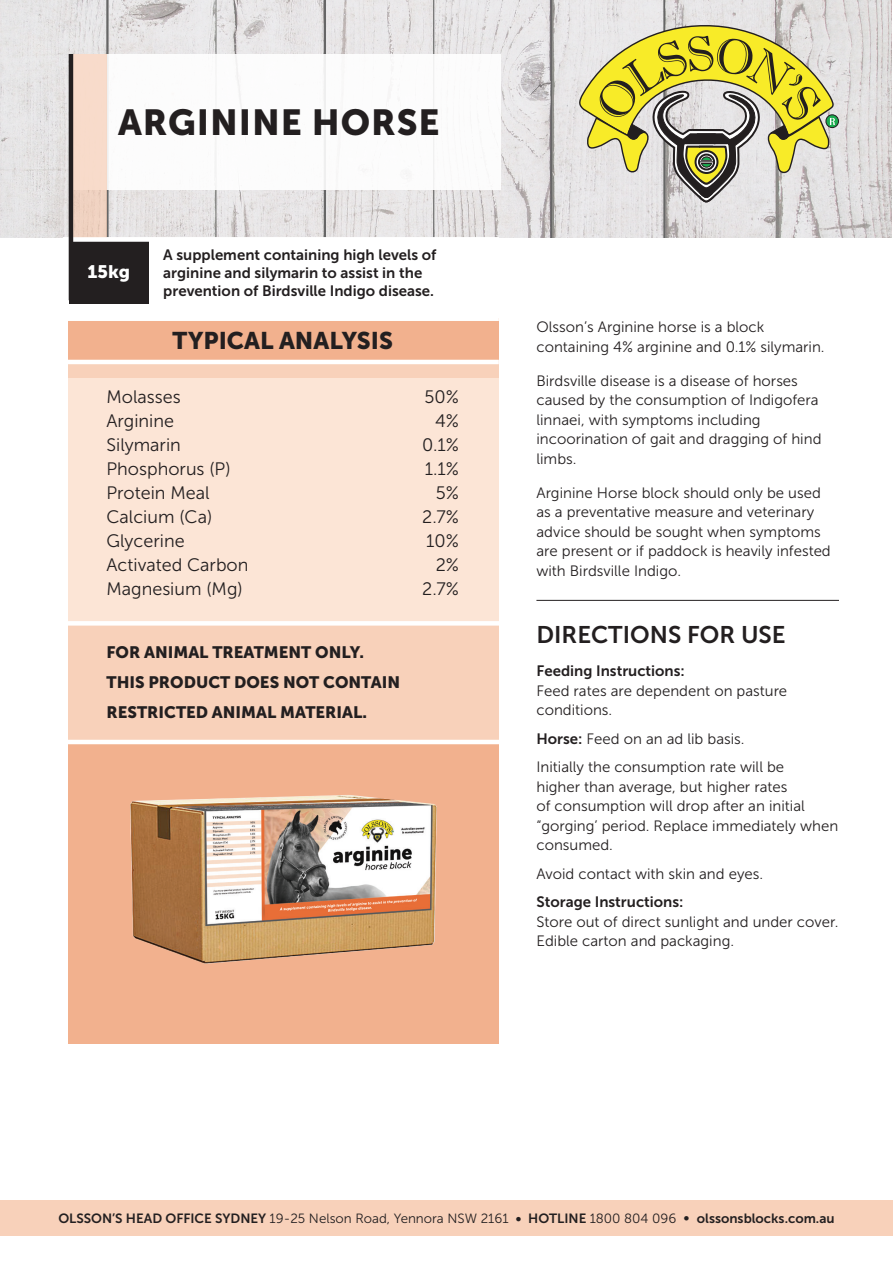
<style>
.page{position:relative;width:893px;height:1263px;background:#fff}
.page>*{position:absolute;margin:0;border:0;box-sizing:border-box;transform-origin:0 0}
.t1{font:36px "Museo Sans 900";letter-spacing:.025em;color:#231f20}
.t2{font:24px "Museo Sans 700";color:#231f20}
.t3{font:24px "Museo Sans 900";color:#231f20}
.t4{font:18px "Museo Sans 300";color:#231f20}
.t5{font:18px "Museo Sans 900";color:#fff}
.t6{font:16.5px/30px "Museo Sans 900";color:#231f20}
.t7{font:15px/19.5px "Museo Sans 300";color:#231f20}
.t8{font:15px/18px "Museo Sans 700";color:#231f20}
.t9{font:13.35px "Museo Sans 700";color:#231f20}
.s1{font-family:"Museo Sans 700"}
.s2{font-family:"Museo Sans 300"}
</style>
<div class="page">
<div style="left:0;top:1200px;width:893px;height:35px;background:#f8d1ba"></div>
<img style="left:0;top:0;width:892px;height:237px">
<div style="left:71px;top:54px;width:429px;height:136px;background:#fff"></div>
<svg style="left:826px;top:115px;width:12px;height:13px"></svg>
<div style="left:825px;top:114px;width:14px;height:14px;border:1px solid #231f20;border-radius:50%"></div>
<svg style="left:579px;top:25px;width:256px;height:177px"></svg>
<div style="left:69px;top:319px;width:430px;height:645px;background:#fce5d6"></div>
<div style="left:69px;top:319px;width:430px;height:59px;background:#f8d1ba"></div>
<div style="left:69px;top:321px;width:430px;height:39px;background:#f2b18e"></div>
<div style="left:63px;top:316px;width:436px;height:5px;background:#fff"></div>
<hr style="left:63px;top:360px;width:436px;height:4px;background:#fff">
<svg style="left:73px;top:54px;width:33px;height:183px;fill:#f8dbca"></svg>
<div style="left:69px;top:239px;width:79px;height:65px;background:#231f20"></div>
<div style="left:69px;top:623px;width:430px;height:117px;background:#f8d1ba"></div>
<div style="left:69px;top:741px;width:430px;height:302px;background:#f2b18e"></div>
<hr style="left:66px;top:740px;width:436px;height:4px;background:#fff">
<img style="left:130px;top:795px;width:307px;height:169px">
<div style="left:63px;top:621px;width:438px;height:5px;background:#fff"></div>
<hr style="left:536px;top:600px;width:303px;height:1px;background:#231f20">
<div style="left:63px;top:237px;width:436px;height:5px;background:#fff"></div>
<hr style="left:69px;top:54px;width:4px;height:246px;background:#231f20">
<p class="t1" style="left:118px;top:102px;width:323px">ARGININE HORSE</p>
<p class="t5" style="left:88px;top:262px;width:44px">15kg</p>
<p class="t8" style="left:163px;top:245px;width:275px">A supplement containing high levels of arginine and silymarin to assist in the prevention of Birdsville Indigo disease.</p>
<p class="t3" style="left:172px;top:327px;width:222px">TYPICAL ANALYSIS</p>
<p class="t4" style="left:106px;top:387px;width:76px">Molasses</p>
<p class="t4" style="left:106px;top:411px;width:69px">Arginine</p>
<p class="t4" style="left:106px;top:435px;width:76px">Silymarin</p>
<p class="t4" style="left:106px;top:459px;width:126px">Phosphorus (P)</p>
<p class="t4" style="left:106px;top:483px;width:105px">Protein Meal</p>
<p class="t4" style="left:106px;top:507px;width:107px">Calcium (Ca)</p>
<p class="t4" style="left:106px;top:531px;width:80px">Glycerine</p>
<p class="t4" style="left:106px;top:555px;width:143px">Activated Carbon</p>
<p class="t4" style="left:106px;top:579px;width:138px">Magnesium (Mg)</p>
<p class="t6" style="left:106px;top:637px;width:259px">FOR ANIMAL TREATMENT ONLY.</p>
<p class="t6" style="left:106px;top:667px;width:295px">THIS PRODUCT DOES NOT CONTAIN<br>RESTRICTED ANIMAL MATERIAL.</p>
<p class="t4" style="left:425px;top:387px;width:36px">50%</p>
<p class="t4" style="left:435px;top:411px;width:25px">4%</p>
<p class="t4" style="left:422px;top:435px;width:38px">0.1%</p>
<p class="t4" style="left:425px;top:459px;width:36px">1.1%</p>
<p class="t4" style="left:436px;top:483px;width:25px">5%</p>
<p class="t4" style="left:422px;top:507px;width:38px">2.7%</p>
<p class="t4" style="left:426px;top:531px;width:34px">10%</p>
<p class="t4" style="left:436px;top:555px;width:25px">2%</p>
<p class="t4" style="left:422px;top:579px;width:38px">2.7%</p>
<p class="t7" style="left:536px;top:317px;width:290px">Olsson’s Arginine horse is a block containing 4% arginine and 0.1% silymarin.</p>
<p class="t7" style="left:536px;top:371px;width:287px">Birdsville disease is a disease of horses caused by the consumption of Indigofera linnaei, with symptoms including incoorination of gait and dragging of hind limbs.</p>
<p class="t7" style="left:536px;top:483px;width:296px">Arginine Horse block should only be used as a preventative measure and veterinary advice should be sought when symptoms are present or if paddock is heavily infested with Birdsville Indigo.</p>
<p class="t2" style="left:536px;top:621px;width:251px">DIRECTIONS FOR USE</p>
<p class="t8" style="left:536px;top:662px;width:150px">Feeding Instructions:</p>
<p class="t7" style="left:536px;top:681px;width:252px">Feed rates are dependent on pasture conditions.</p>
<p class="t7" style="left:536px;top:729px;width:210px"><span class="s1">Horse:</span> Feed on an ad lib basis.</p>
<p class="t7" style="left:536px;top:757px;width:303px">Initially the consumption rate will be<br>higher than average, but higher rates<br>of consumption will drop after an initial “gorging’ period. Replace immediately when consumed.</p>
<p class="t7" style="left:536px;top:864px;width:228px">Avoid contact with skin and eyes.</p>
<p class="t8" style="left:536px;top:893px;width:149px">Storage Instructions:</p>
<p class="t7" style="left:536px;top:912px;width:304px">Store out of direct sunlight and under cover.<br>Edible carton and packaging.</p>
<p class="t9" style="left:58px;top:1210px;width:778px">OLSSON’S HEAD OFFICE SYDNEY <span class="s2">19-25 Nelson Road, Yennora NSW 2161</span> • HOTLINE <span class="s2">1800 804 096</span> • olssonsblocks.com.au</p>
</div>
